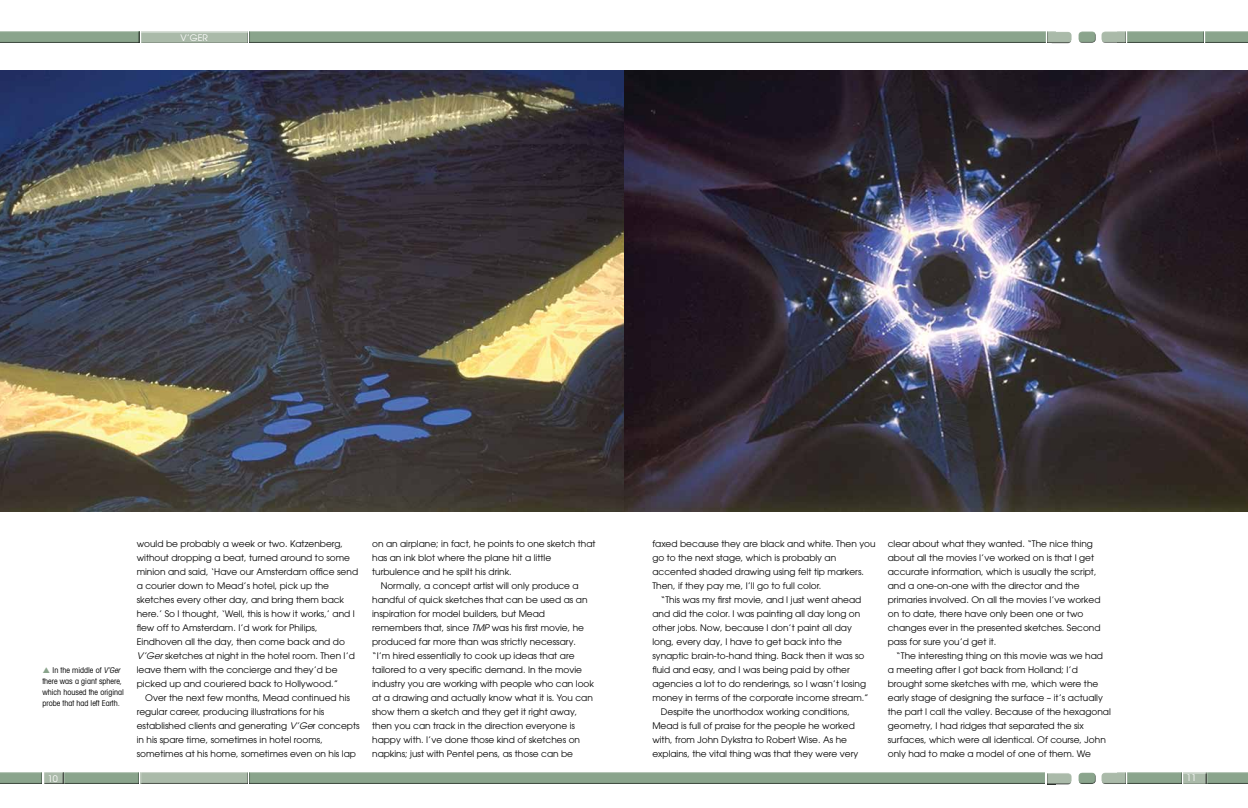
<style>
.page{position:relative;width:1248px;height:808px;background:#fff}
.page>*{position:absolute;margin:0;border:0;box-sizing:border-box;transform-origin:0 0}
.t1{font:9px "Avant Garde LT";color:#000}
.t2{font:9px "Avant Garde";color:#fff}
.t3{font:condensed 8px/11px "Avant Garde LT";color:#000}
.s1{font-style:italic}
</style>
<div class="page">
<img style="left:0;top:71px;width:624px;height:440px">
<div style="left:139px;top:772px;width:109px;height:12px;background:#aabaa9"></div>
<div style="left:43px;top:772px;width:21px;height:12px;background:#000;opacity:.75"></div>
<div style="left:63px;top:772px;width:77px;height:12px;background:#8aa48c"></div>
<div style="left:0;top:772px;width:43px;height:12px;background:#8aa48c"></div>
<div style="left:249px;top:772px;width:796px;height:12px;background:#8aa48c"></div>
<div style="left:1126px;top:772px;width:56px;height:12px;background:#8aa48c"></div>
<div style="left:1181px;top:772px;width:26px;height:13px;background:#000;opacity:.75"></div>
<div style="left:1207px;top:772px;width:40px;height:12px;background:#8aa48c"></div>
<div style="left:1077px;top:771px;width:19px;height:12px;background:#fff;opacity:.75"></div>
<div style="left:1077px;top:773px;width:20px;height:11px;background:#000;opacity:.75"></div>
<div style="left:1099px;top:772px;width:27px;height:12px;background:#000;opacity:.75"></div>
<div style="left:1046px;top:772px;width:26px;height:12px;background:#000;opacity:.75"></div>
<div style="left:139px;top:31px;width:109px;height:14px;background:#000;opacity:.75"></div>
<div style="left:0;top:31px;width:140px;height:12px;background:#8aa48c"></div>
<div style="left:249px;top:31px;width:796px;height:12px;background:#8aa48c"></div>
<div style="left:1099px;top:31px;width:27px;height:12px;background:#000;opacity:.75"></div>
<div style="left:1046px;top:31px;width:26px;height:12px;background:#aabaa9"></div>
<div style="left:1126px;top:31px;width:78px;height:12px;background:#8aa48c"></div>
<div style="left:1204px;top:31px;width:43px;height:12px;background:#8aa48c"></div>
<div style="left:1077px;top:30px;width:19px;height:11px;background:#fff;opacity:.75"></div>
<div style="left:1077px;top:32px;width:20px;height:11px;background:#000;opacity:.75"></div>
<img style="left:624px;top:71px;width:623px;height:440px">
<p class="t2" style="left:180px;top:32px;width:29px">V’GER</p>
<p class="t3" style="left:43px;top:664px;width:83px;text-indent:10px">In the middle of <span class="s1">V’Ger </span>there was a giant sphere, which housed the original probe that had left Earth.</p>
<p class="t1" style="left:137px;top:538px;width:208px">would be probably a week or two. Katzenberg,</p>
<p class="t1" style="left:137px;top:552px;width:215px">without dropping a beat, turned around to some</p>
<p class="t1" style="left:137px;top:566px;width:223px">minion and said, ‘Have our Amsterdam office send</p>
<p class="t1" style="left:137px;top:580px;width:194px">a courier down to Mead’s hotel, pick up the</p>
<p class="t1" style="left:137px;top:594px;width:209px">sketches every other day, and bring them back</p>
<p class="t1" style="left:137px;top:608px;width:220px">here.’ So I thought, ‘Well, this is how it works,’ and I</p>
<p class="t1" style="left:137px;top:622px;width:182px">flew off to Amsterdam. I’d work for Philips,</p>
<p class="t1" style="left:137px;top:636px;width:210px">Eindhoven all the day, then come back and do</p>
<p class="t1" style="left:137px;top:650px;width:220px"><span class="s1">V’Ger</span> sketches at night in the hotel room. Then I’d</p>
<p class="t1" style="left:137px;top:664px;width:202px">leave them with the concierge and they’d be</p>
<p class="t1" style="left:137px;top:678px;width:203px">picked up and couriered back to Hollywood.”</p>
<p class="t1" style="left:145px;top:692px;width:206px">Over the next few months, Mead continued his</p>
<p class="t1" style="left:137px;top:706px;width:189px">regular career, producing illustrations for his</p>
<p class="t1" style="left:137px;top:720px;width:224px">established clients and generating <span class="s1">V’Ge</span>r concepts</p>
<p class="t1" style="left:137px;top:734px;width:188px">in his spare time, sometimes in hotel rooms,</p>
<p class="t1" style="left:137px;top:748px;width:221px">sometimes at his home, sometimes even on his lap</p>
<p class="t1" style="left:372px;top:538px;width:225px">on an airplane; in fact, he points to one sketch that</p>
<p class="t1" style="left:372px;top:552px;width:180px">has an ink blot where the plane hit a little</p>
<p class="t1" style="left:372px;top:566px;width:141px">turbulence and he spilt his drink.</p>
<p class="t1" style="left:380px;top:580px;width:199px">Normally, a concept artist will only produce a</p>
<p class="t1" style="left:372px;top:594px;width:217px">handful of quick sketches that can be used as an</p>
<p class="t1" style="left:372px;top:608px;width:174px">inspiration for model builders, but Mead</p>
<p class="t1" style="left:372px;top:622px;width:213px">remembers that, since <span class="s1">TMP</span> was his first movie, he</p>
<p class="t1" style="left:372px;top:636px;width:205px">produced far more than was strictly necessary.</p>
<p class="t1" style="left:372px;top:650px;width:204px">“I’m hired essentially to cook up ideas that are</p>
<p class="t1" style="left:372px;top:664px;width:211px">tailored to a very specific demand. In the movie</p>
<p class="t1" style="left:372px;top:678px;width:223px">industry you are working with people who can look</p>
<p class="t1" style="left:372px;top:692px;width:222px">at a drawing and actually know what it is. You can</p>
<p class="t1" style="left:372px;top:706px;width:207px">show them a sketch and they get it right away,</p>
<p class="t1" style="left:372px;top:720px;width:204px">then you can track in the direction everyone is</p>
<p class="t1" style="left:372px;top:734px;width:209px">happy with. I’ve done those kind of sketches on</p>
<p class="t1" style="left:372px;top:748px;width:202px">napkins; just with Pentel pens, as those can be</p>
<p class="t1" style="left:652px;top:538px;width:225px">faxed because they are black and white. Then you</p>
<p class="t1" style="left:652px;top:552px;width:185px">go to the next stage, which is probably an</p>
<p class="t1" style="left:652px;top:566px;width:213px">accented shaded drawing using felt tip markers.</p>
<p class="t1" style="left:652px;top:580px;width:170px">Then, if they pay me, I’ll go to full color.</p>
<p class="t1" style="left:660px;top:594px;width:202px">“This was my first movie, and I just went ahead</p>
<p class="t1" style="left:652px;top:608px;width:209px">and did the color. I was painting all day long on</p>
<p class="t1" style="left:652px;top:622px;width:201px">other jobs. Now, because I don’t paint all day</p>
<p class="t1" style="left:652px;top:636px;width:191px">long, every day, I have to get back into the</p>
<p class="t1" style="left:652px;top:650px;width:213px">synaptic brain-to-hand thing. Back then it was so</p>
<p class="t1" style="left:652px;top:664px;width:199px">fluid and easy, and I was being paid by other</p>
<p class="t1" style="left:652px;top:678px;width:215px">agencies a lot to do renderings, so I wasn’t losing</p>
<p class="t1" style="left:652px;top:692px;width:218px">money in terms of the corporate income stream.”</p>
<p class="t1" style="left:660px;top:706px;width:190px">Despite the unorthodox working conditions,</p>
<p class="t1" style="left:652px;top:720px;width:204px">Mead is full of praise for the people he worked</p>
<p class="t1" style="left:652px;top:734px;width:196px">with, from John Dykstra to Robert Wise. As he</p>
<p class="t1" style="left:652px;top:748px;width:207px">explains, the vital thing was that they were very</p>
<p class="t1" style="left:887px;top:538px;width:207px">clear about what they wanted. “The nice thing</p>
<p class="t1" style="left:887px;top:552px;width:208px">about all the movies I’ve worked on is that I get</p>
<p class="t1" style="left:887px;top:566px;width:210px">accurate information, which is usually the script,</p>
<p class="t1" style="left:887px;top:580px;width:193px">and a one-on-one with the director and the</p>
<p class="t1" style="left:887px;top:594px;width:214px">primaries involved. On all the movies I’ve worked</p>
<p class="t1" style="left:887px;top:608px;width:197px">on to date, there have only been one or two</p>
<p class="t1" style="left:887px;top:622px;width:214px">changes ever in the presented sketches. Second</p>
<p class="t1" style="left:887px;top:636px;width:110px">pass for sure you’d get it.</p>
<p class="t1" style="left:896px;top:650px;width:208px">“The interesting thing on this movie was we had</p>
<p class="t1" style="left:887px;top:664px;width:192px">a meeting after I got back from Holland; I’d</p>
<p class="t1" style="left:887px;top:679px;width:212px">brought some sketches with me, which were the</p>
<p class="t1" style="left:887px;top:693px;width:216px">early stage of designing the surface – it’s actually</p>
<p class="t1" style="left:887px;top:707px;width:224px">the part I call the valley. Because of the hexagonal</p>
<p class="t1" style="left:887px;top:721px;width:197px">geometry, I had ridges that separated the six</p>
<p class="t1" style="left:887px;top:735px;width:219px">surfaces, which were all identical. Of course, John</p>
<p class="t1" style="left:887px;top:749px;width:205px">only had to make a model of one of them. We</p>
<p class="t2" style="left:48px;top:773px;width:11px">10</p>
<p class="t2" style="left:1186px;top:773px;width:11px">11</p>
</div>
